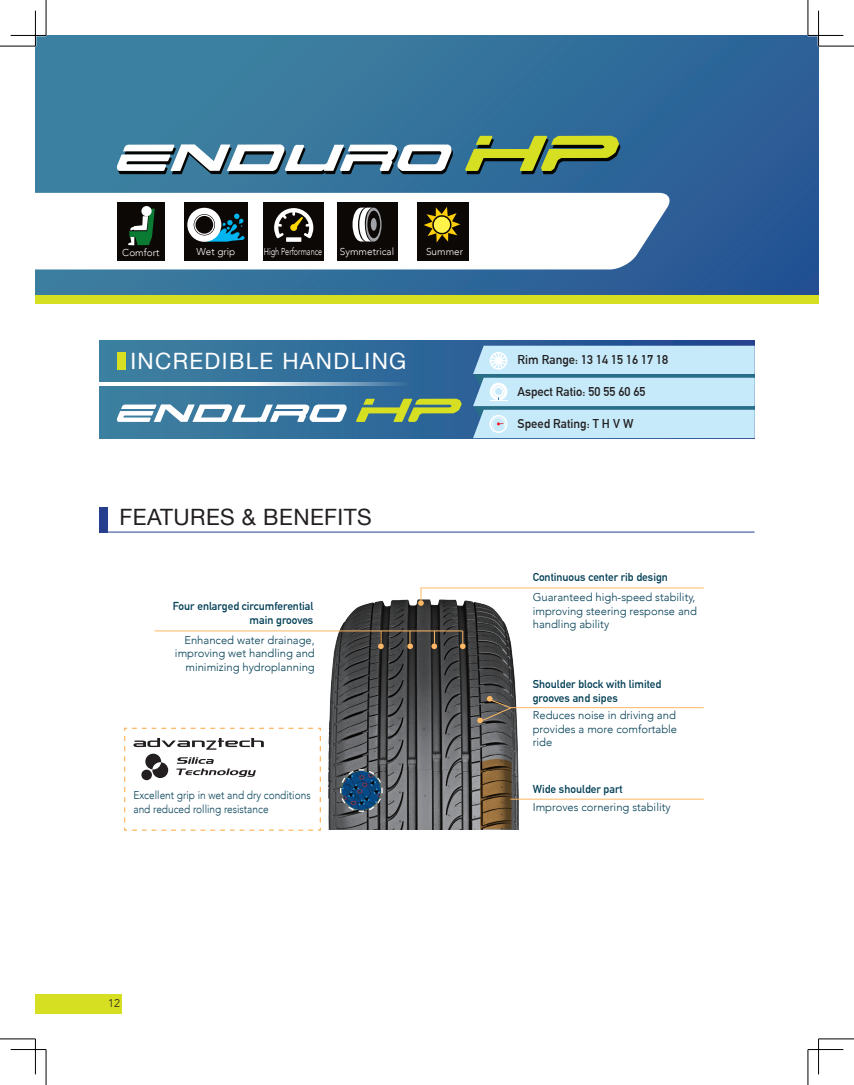
<style>
.page{position:relative;width:854px;height:1085px;background:#fff}
.page>*{position:absolute;margin:0;border:0;box-sizing:border-box;transform-origin:0 0}
.t1{font:22.5px "Helvetica Neue";letter-spacing:.06em;color:#fff}
.t2{font:22.5px "Helvetica Neue";letter-spacing:.02em;color:#231f20}
.t3{font:700 12.5px "DIN Alternate";color:#231f20}
.t4{font:300 11.25px/13.5px "Avenir";color:#003e55;text-align:right}
.t5{font:700 11.25px/13.5px "DIN Alternate";color:#003e55;text-align:right}
.t6{font:300 11.25px/13.5px "Avenir";color:#003e55;scale:.9 1}
.t7{font:300 11.25px "Avenir";color:#231f20}
.t8{font:300 10px "Avenir";color:#fff}
.t9{font:300 10px "Avenir";color:#fff;scale:.73 1}
</style>
<div class="page">
<div style="left:35px;top:994px;width:87px;height:19px;background:#d6df21"></div>
<div style="left:35px;top:286px;width:784px;height:18px;background:#d6df21"></div>
<div style="left:35px;top:35px;width:784px;height:259px;background:linear-gradient(to right,#4087a2,#295b96)"></div>
<svg style="left:35px;top:193px;width:637px;height:76px"></svg>
<div style="left:337px;top:202px;width:60px;height:58px;background:#0c0806"></div>
<svg style="left:353px;top:207px;width:29px;height:34px"></svg>
<div style="left:371px;top:218px;width:6px;height:13px;background:#a1a2a6;border-radius:50%"></div>
<div style="left:417px;top:202px;width:52px;height:58px;background:#0c0806"></div>
<svg style="left:424px;top:207px;width:36px;height:35px"></svg>
<div style="left:184px;top:202px;width:64px;height:58px;background:#0c0806"></div>
<svg style="left:187px;top:208px;width:58px;height:34px"></svg>
<div style="left:117px;top:202px;width:48px;height:58px;background:#0c0806"></div>
<svg style="left:141px;top:206px;width:11px;height:10px"></svg>
<svg style="left:128px;top:209px;width:27px;height:36px"></svg>
<div style="left:264px;top:202px;width:60px;height:58px;background:#0c0806"></div>
<svg style="left:274px;top:208px;width:39px;height:30px"></svg>
<div style="left:286px;top:237px;width:15px;height:5px;background:#fff"></div>
<img style="left:323px;top:599px;width:201px;height:230px">
<div style="left:99px;top:340px;width:656px;height:98px;background:linear-gradient(to right,#3d83a1,#1f448f)"></div>
<svg style="left:117px;top:404px;width:230px;height:18px"></svg>
<svg style="left:356px;top:398px;width:106px;height:24px;background:#7d9f60"></svg>
<svg style="left:473px;top:345px;width:282px;height:93px;background:#b5dbed"></svg>
<div style="left:117px;top:352px;width:9px;height:18px;background:#d6df21"></div>
<div style="left:99px;top:507px;width:9px;height:25px;background:#253f8e"></div>
<hr style="left:99px;top:382px;width:310px;height:3px;background:#fff">
<svg style="left:460px;top:631px;width:6px;height:18px"></svg>
<svg style="left:431px;top:631px;width:6px;height:18px"></svg>
<svg style="left:407px;top:631px;width:6px;height:18px"></svg>
<svg style="left:378px;top:631px;width:6px;height:18px"></svg>
<hr style="left:154px;top:630px;width:309px;height:1px;background:#fcb864">
<svg style="left:418px;top:587px;width:6px;height:18px"></svg>
<hr style="left:421px;top:587px;width:283px;height:1px;background:#fcb864">
<hr style="left:510px;top:707px;width:194px;height:1px;background:#fcb864">
<hr style="left:510px;top:798px;width:194px;height:1px;background:#fcb864">
<svg style="left:124px;top:727px;width:197px;height:104px"></svg>
<svg style="left:477px;top:695px;width:35px;height:28px"></svg>
<svg style="left:480px;top:757px;width:31px;height:72px;background:#735632"></svg>
<hr style="left:108px;top:532px;width:646px;height:1px;background:#253f8e">
<svg style="left:339px;top:768px;width:44px;height:44px;background:#355674"></svg>
<svg style="left:117px;top:144px;width:336px;height:30px"></svg>
<svg style="left:465px;top:136px;width:155px;height:38px;background:#73904e"></svg>
<hr style="left:0;top:46px;width:35px;height:1px;background:#000">
<hr style="left:819px;top:46px;width:35px;height:1px;background:#000">
<hr style="left:0;top:1038px;width:35px;height:1px;background:#000">
<hr style="left:819px;top:1038px;width:35px;height:1px;background:#000">
<hr style="left:46px;top:0;width:1px;height:35px;background:#000">
<hr style="left:46px;top:1049px;width:1px;height:35px;background:#000">
<hr style="left:808px;top:0;width:1px;height:35px;background:#000">
<hr style="left:808px;top:1049px;width:1px;height:35px;background:#000">
<hr style="left:11px;top:35px;width:35px;height:1px;background:#000">
<hr style="left:808px;top:35px;width:35px;height:1px;background:#000">
<hr style="left:11px;top:1049px;width:35px;height:1px;background:#000">
<hr style="left:808px;top:1049px;width:35px;height:1px;background:#000">
<hr style="left:35px;top:11px;width:1px;height:35px;background:#000">
<hr style="left:35px;top:1038px;width:1px;height:36px;background:#000">
<hr style="left:818px;top:11px;width:1px;height:35px;background:#000">
<hr style="left:818px;top:1038px;width:1px;height:36px;background:#000">
<p class="t8" style="left:122px;top:247px;width:39px">Comfort</p>
<p class="t8" style="left:197px;top:245px;width:40px">Wet grip</p>
<p class="t9" style="left:264px;top:245px;width:82px">High Performance</p>
<p class="t8" style="left:340px;top:245px;width:56px">Symmetrical</p>
<p class="t8" style="left:426px;top:245px;width:39px">Summer</p>
<h1 class="t1" style="left:130px;top:345px;width:277px">INCREDIBLE HANDLING</h1>
<h1 class="t2" style="left:120px;top:500px;width:254px">FEATURES &amp; BENEFITS</h1>
<p class="t5" style="left:173px;top:598px;width:142px">Four enlarged circumferential main grooves</p>
<p class="t4" style="left:175px;top:633px;width:141px">Enhanced water drainage, improving wet handling and minimizing hydroplanning</p>
<p class="t6" style="left:133px;top:788px;width:198px">Excellent grip in wet and dry conditions and reduced rolling resistance</p>
<p class="t3" style="left:517px;top:350px;width:152px">Rim Range: 13 14 15 16 17 18</p>
<p class="t3" style="left:517px;top:382px;width:129px">Aspect Ratio: 50 55 60 65</p>
<p class="t3" style="left:517px;top:414px;width:117px">Speed Rating: T H V W</p>
<p class="t5" style="left:533px;top:569px;width:137px">Continuous center rib design</p>
<p class="t4" style="left:533px;top:590px;width:166px;text-align:left">Guaranteed high-speed stability, improving steering response and handling ability</p>
<p class="t5" style="left:533px;top:676px;width:130px;text-align:left">Shoulder block with limited grooves and sipes</p>
<p class="t4" style="left:533px;top:708px;width:146px;text-align:justify">Reduces noise in driving and provides a more comfortable ride</p>
<p class="t5" style="left:533px;top:781px;width:91px">Wide shoulder part</p>
<p class="t4" style="left:533px;top:799px;width:139px">Improves cornering stability</p>
<p class="t7" style="left:108px;top:996px;width:13px">12</p>
</div>
